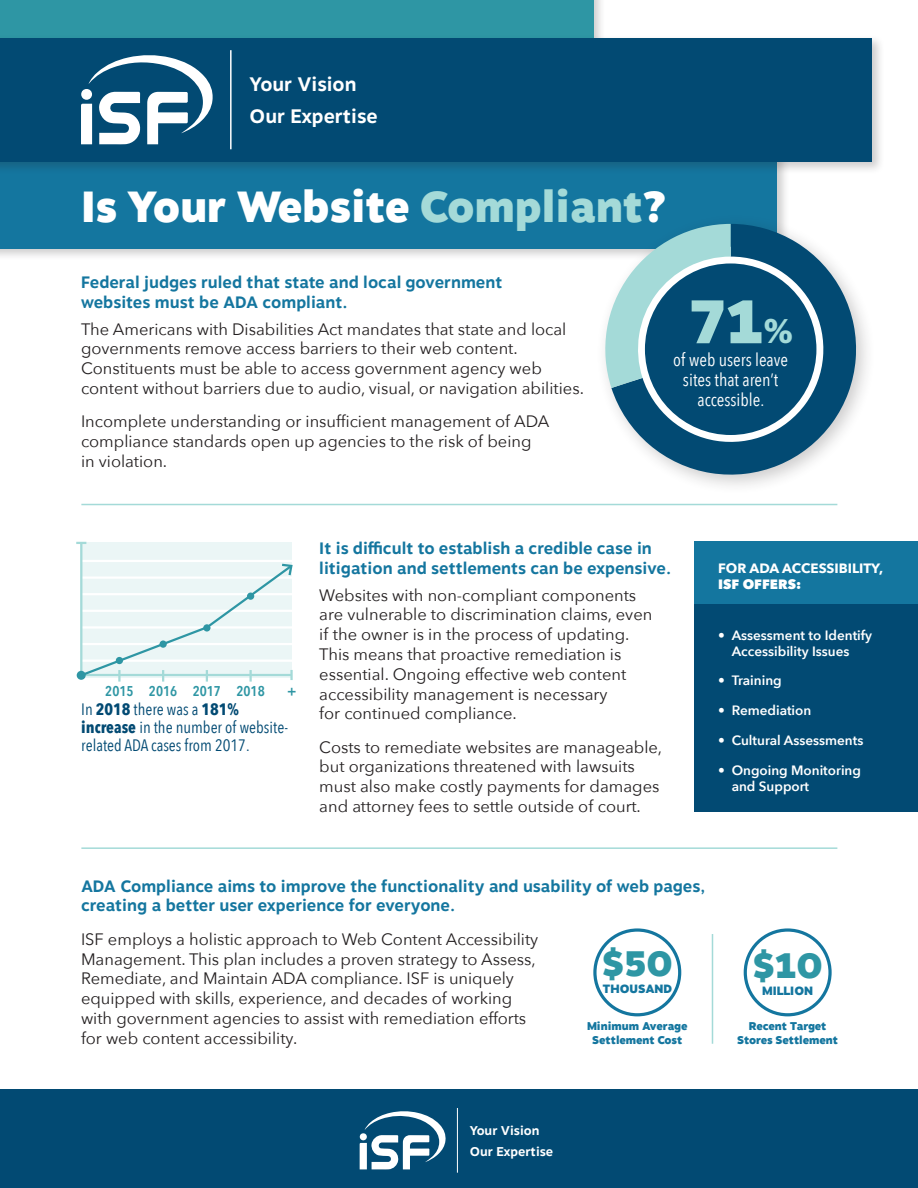
<style>
.page{position:relative;width:918px;height:1188px;background:#fff}
.page>*{position:absolute;margin:0;border:0;box-sizing:border-box;transform-origin:0 0}
.t1{font:900 61.05px "Motiva Sans";color:#a4dad8}
.t2{font:900 43.5px "Motiva Sans";color:#fff}
.t3{font:900 35.25px "Motiva Sans";color:#2e96a4}
.Body{font:700 19.5px/32.4px "Motiva Sans";color:#fff}
.t4{font:18px/20px "Avenir Next Condensed";color:#fff;text-align:center}
.t5{font:16.5px/19.8px "Avenir Next";color:#231f20}
.t6{font:700 16.5px/19.8px "Motiva Sans";color:#14769f}
.t7{font:16.5px/18px "Avenir Next Condensed";color:#024a73}
.t8{font:600 14.1px "Avenir Next Condensed";color:#2e96a4}
.t9{font:600 13.5px/16.2px "Avenir Next";color:#fff}
.t10{font:700 13.5px/16.2px "Avenir Next";color:#fff}
.Body-2{font:700 12.75px/21.1px "Motiva Sans";color:#fff}
.t11{font:900 12px "Motiva Sans";color:#14769f}
.t12{font:900 11.25px/13.5px "Motiva Sans";color:#14769f;text-align:center}
.s1{color:#a4dad8}
.s2{font-size:34.2px}
.s3{font-weight:700}
.s4{font-weight:800}
</style>
<div class="page">
<div style="left:0;top:1090px;width:918px;height:98px;background:#024a73"></div>
<div style="left:0;top:57px;width:790px;height:204px;background:#231f20;opacity:.22"></div>
<div style="left:0;top:61px;width:777px;height:187px;background:#14769f"></div>
<div style="left:0;top:0;width:593px;height:110px;background:#2e96a4"></div>
<div style="left:0;top:34px;width:885px;height:141px;background:#231f20;opacity:.22"></div>
<div style="left:0;top:38px;width:872px;height:124px;background:#024a73"></div>
<svg style="left:81px;top:55px;width:132px;height:89px"></svg>
<hr style="left:230px;top:50px;width:2px;height:99px;background:#fff">
<svg style="left:360px;top:1111px;width:86px;height:58px"></svg>
<hr style="left:457px;top:1108px;width:1px;height:65px;background:#fff">
<div style="left:595px;top:214px;width:281px;height:281px;background:#231f20;opacity:.23"></div>
<svg style="left:611px;top:224px;width:246px;height:251px;fill:#024a73"></svg>
<svg style="left:605px;top:224px;width:126px;height:164px"></svg>
<svg style="left:76px;top:541px;width:217px;height:141px"></svg>
<div style="left:203px;top:624px;width:8px;height:8px;background:#2e96a4;border-radius:50%"></div>
<div style="left:160px;top:640px;width:7px;height:8px;background:#2e96a4;border-radius:50%"></div>
<div style="left:116px;top:657px;width:7px;height:7px;background:#2e96a4;border-radius:50%"></div>
<div style="left:247px;top:593px;width:7px;height:7px;background:#2e96a4;border-radius:50%"></div>
<div style="left:593px;top:928px;width:88px;height:88px;border:3px solid #14769f;border-radius:50%"></div>
<div style="left:744px;top:928px;width:88px;height:88px;border:3px solid #14769f;border-radius:50%"></div>
<hr style="left:712px;top:934px;width:1px;height:110px;background:#a4dad8">
<hr style="left:81px;top:504px;width:756px;height:1px;background:#a4dad8">
<hr style="left:81px;top:847px;width:756px;height:2px;background:#a4dad8">
<div style="left:694px;top:542px;width:224px;height:270px;background:#14769f"></div>
<div style="left:694px;top:605px;width:224px;height:207px;background:#024a73"></div>
<p class="Body" style="left:250px;top:68px;width:129px">Your Vision<br>Our Expertise</p>
<p class="t2" style="left:81px;top:174px;width:586px">Is Your Website <span class="s1">Compliant</span>?</p>
<p class="t6" style="left:81px;top:273px;width:423px">Federal judges ruled that state and local government websites must be ADA compliant.</p>
<p class="t5" style="left:81px;top:318px;width:504px">The Americans with Disabilities Act mandates that state and local governments remove access barriers to their web content.<br>Constituents must be able to access government agency web content without barriers due to audio, visual, or navigation abilities.</p>
<p class="t5" style="left:81px;top:411px;width:470px">Incomplete understanding or insufficient management of ADA compliance standards open up agencies to the risk of being<br>in violation.</p>
<p class="t1" style="left:691px;top:277px;width:103px">71<span class="s2">%</span></p>
<p class="t4" style="left:673px;top:349px;width:116px">of web users leave sites that aren’t accessible.</p>
<p class="t8" style="left:105px;top:679px;width:30px">2015</p>
<p class="t8" style="left:149px;top:679px;width:30px">2016</p>
<p class="t8" style="left:193px;top:679px;width:30px">2017</p>
<p class="t8" style="left:236px;top:679px;width:30px">2018</p>
<p class="t8" style="left:287px;top:679px;width:11px">+</p>
<p class="t7" style="left:81px;top:700px;width:208px">In <span class="s3">2018</span> there was a <span class="s3">181% increase</span> in the number of website&shy;related ADA cases from 2017.</p>
<p class="t6" style="left:319px;top:539px;width:353px">It is difficult to establish a credible case in litigation and settlements can be expensive.</p>
<p class="t5" style="left:319px;top:584px;width:335px">Websites with non-compliant components are vulnerable to discrimination claims, even if the owner is in the process of updating.<br>This means that proactive remediation is essential. Ongoing effective web content accessibility management is necessary<br>for continued compliance.</p>
<p class="t5" style="left:319px;top:736px;width:344px">Costs to remediate websites are manageable, but organizations threatened with lawsuits must also make costly payments for damages and attorney fees to settle outside of court.</p>
<p class="t10" style="left:718px;top:560px;width:167px">FOR ADA ACCESSIBILITY,<br><span class="s4">ISF OFFERS:</span></p>
<p class="t9" style="left:732px;top:626px;width:142px;text-indent:-14px">• Assessment to Identify<br>Accessibility Issues</p>
<p class="t9" style="left:718px;top:672px;width:65px">• Training</p>
<p class="t9" style="left:718px;top:702px;width:95px">• Remediation</p>
<p class="t9" style="left:718px;top:732px;width:147px">• Cultural Assessments</p>
<p class="t9" style="left:732px;top:761px;width:131px;text-indent:-14px">• Ongoing Monitoring and Support</p>
<p class="t6" style="left:81px;top:876px;width:626px">ADA Compliance aims to improve the functionality and usability of web pages, creating a better user experience for everyone.</p>
<p class="t5" style="left:81px;top:928px;width:459px">ISF employs a holistic approach to Web Content Accessibility Management. This plan includes a proven strategy to Assess, Remediate, and Maintain ADA compliance. ISF is uniquely equipped with skills, experience, and decades of working with government agencies to assist with remediation efforts for web content accessibility.</p>
<p class="t3" style="left:602px;top:938px;width:72px">$50</p>
<p class="t11" style="left:602px;top:980px;width:71px">THOUSAND</p>
<p class="t3" style="left:753px;top:940px;width:71px">$10</p>
<p class="t11" style="left:762px;top:982px;width:52px">MILLION</p>
<p class="t12" style="left:587px;top:1020px;width:102px">Minimum Average<br>Settlement Cost</p>
<p class="t12" style="left:737px;top:1020px;width:102px">Recent Target<br>Stores Settlement</p>
<p class="Body-2" style="left:470px;top:1120px;width:85px">Your Vision<br>Our Expertise</p>
</div>
